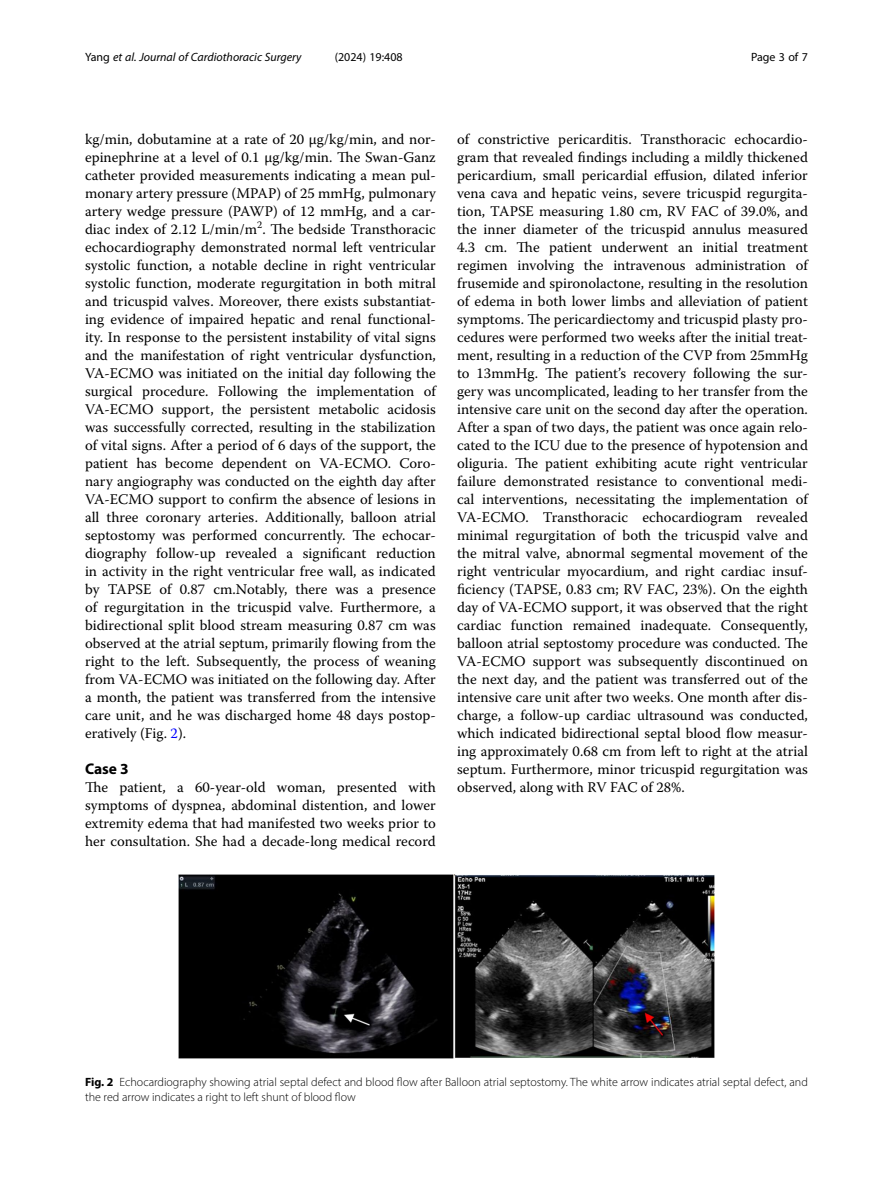
<style>
.page{position:relative;width:893px;height:1191px;background:#fff}
.page>*{position:absolute;margin:0;border:0;box-sizing:border-box;transform-origin:0 0}
.Head_1{font:700 15.45px "Myriad Pro";color:#000}
.Body_Text{font:14.7px/18px "Warnock Pro";color:#000;text-align:justify}
.Figure_Caption{font:300 12px/15px "Myriad Pro";color:#000}
.t1{font:italic 12px "Myriad Pro";color:#000}
.t2{font:12px "Myriad Pro";color:#000}
.s1{font-style:normal}
.s2{color:#00f}
.s3{font-weight:700}
</style>
<div class="page">
<img style="left:179px;top:874px;width:535px;height:185px">
<p class="t1" style="left:85px;top:50px;width:218px"><span class="s1">Yang</span> et al. Journal of Cardiothoracic Surgery</p>
<p class="t2" style="left:335px;top:50px;width:70px">(2024) 19:408</p>
<p class="t2" style="left:751px;top:50px;width:58px">Page 3 of 7</p>
<p class="Body_Text" style="left:85px;top:130px;width:352px">kg/min, dobutamine at a rate of 20 µg/kg/min, and nor&shy;epinephrine at a level of 0.1 µg/kg/min. The Swan-Ganz catheter provided measurements indicating a mean pul&shy;monary artery pressure (MPAP) of 25 mmHg, pulmonary artery wedge pressure (PAWP) of 12 mmHg, and a car&shy;diac index of 2.12 L/min/m<sup>2</sup>. The bedside Transthoracic echocardiography demonstrated normal left ventricular systolic function, a notable decline in right ventricular systolic function, moderate regurgitation in both mitral and tricuspid valves. Moreover, there exists substantiat&shy;ing evidence of impaired hepatic and renal functional&shy;ity. In response to the persistent instability of vital signs and the manifestation of right ventricular dysfunction, VA-ECMO was initiated on the initial day following the surgical procedure. Following the implementation of VA-ECMO support, the persistent metabolic acidosis was successfully corrected, resulting in the stabilization of vital signs. After a period of 6 days of the support, the patient has become dependent on VA-ECMO. Coro&shy;nary angiography was conducted on the eighth day after VA-ECMO support to confirm the absence of lesions in all three coronary arteries. Additionally, balloon atrial septostomy was performed concurrently. The echocar&shy;diography follow-up revealed a significant reduction in activity in the right ventricular free wall, as indicated by TAPSE of 0.87 cm.Notably, there was a presence of regurgitation in the tricuspid valve. Furthermore, a bidirectional split blood stream measuring 0.87 cm was observed at the atrial septum, primarily flowing from the right to the left. Subsequently, the process of weaning from VA-ECMO was initiated on the following day. After a month, the patient was transferred from the intensive care unit, and he was discharged home 48 days postop&shy;eratively (Fig. <span class="s2">2</span>).</p>
<p class="Head_1" style="left:85px;top:759px;width:45px">Case 3</p>
<p class="Body_Text" style="left:85px;top:778px;width:352px">The patient, a 60-year-old woman, presented with symptoms of dyspnea, abdominal distention, and lower extremity edema that had manifested two weeks prior to her consultation. She had a decade-long medical record</p>
<p class="Body_Text" style="left:457px;top:130px;width:352px">of constrictive pericarditis. Transthoracic echocardio&shy;gram that revealed findings including a mildly thickened pericardium, small pericardial effusion, dilated inferior vena cava and hepatic veins, severe tricuspid regurgita&shy;tion, TAPSE measuring 1.80 cm, RV FAC of 39.0%, and the inner diameter of the tricuspid annulus measured 4.3 cm. The patient underwent an initial treatment regimen involving the intravenous administration of frusemide and spironolactone, resulting in the resolution of edema in both lower limbs and alleviation of patient symptoms. The pericardiectomy and tricuspid plasty pro&shy;cedures were performed two weeks after the initial treat&shy;ment, resulting in a reduction of the CVP from 25mmHg to 13mmHg. The patient’s recovery following the sur&shy;gery was uncomplicated, leading to her transfer from the intensive care unit on the second day after the operation.<br>After a span of two days, the patient was once again relo&shy;cated to the ICU due to the presence of hypotension and oliguria. The patient exhibiting acute right ventricular failure demonstrated resistance to conventional medi&shy;cal interventions, necessitating the implementation of VA-ECMO. Transthoracic echocardiogram revealed minimal regurgitation of both the tricuspid valve and the mitral valve, abnormal segmental movement of the right ventricular myocardium, and right cardiac insuf&shy;ficiency (TAPSE, 0.83 cm; RV FAC, 23%). On the eighth day of VA-ECMO support, it was observed that the right cardiac function remained inadequate. Consequently, balloon atrial septostomy procedure was conducted. The VA-ECMO support was subsequently discontinued on the next day, and the patient was transferred out of the intensive care unit after two weeks. One month after dis&shy;charge, a follow-up cardiac ultrasound was conducted, which indicated bidirectional septal blood flow measur&shy;ing approximately 0.68 cm from left to right at the atrial septum. Furthermore, minor tricuspid regurgitation was observed, along with RV FAC of 28%.</p>
<p class="Figure_Caption" style="left:85px;top:1074px;width:724px"><span class="s3">Fig. 2</span> Echocardiography showing atrial septal defect and blood flow after Balloon atrial septostomy. The white arrow indicates atrial septal defect, and the red arrow indicates a right to left shunt of blood flow</p>
</div>
